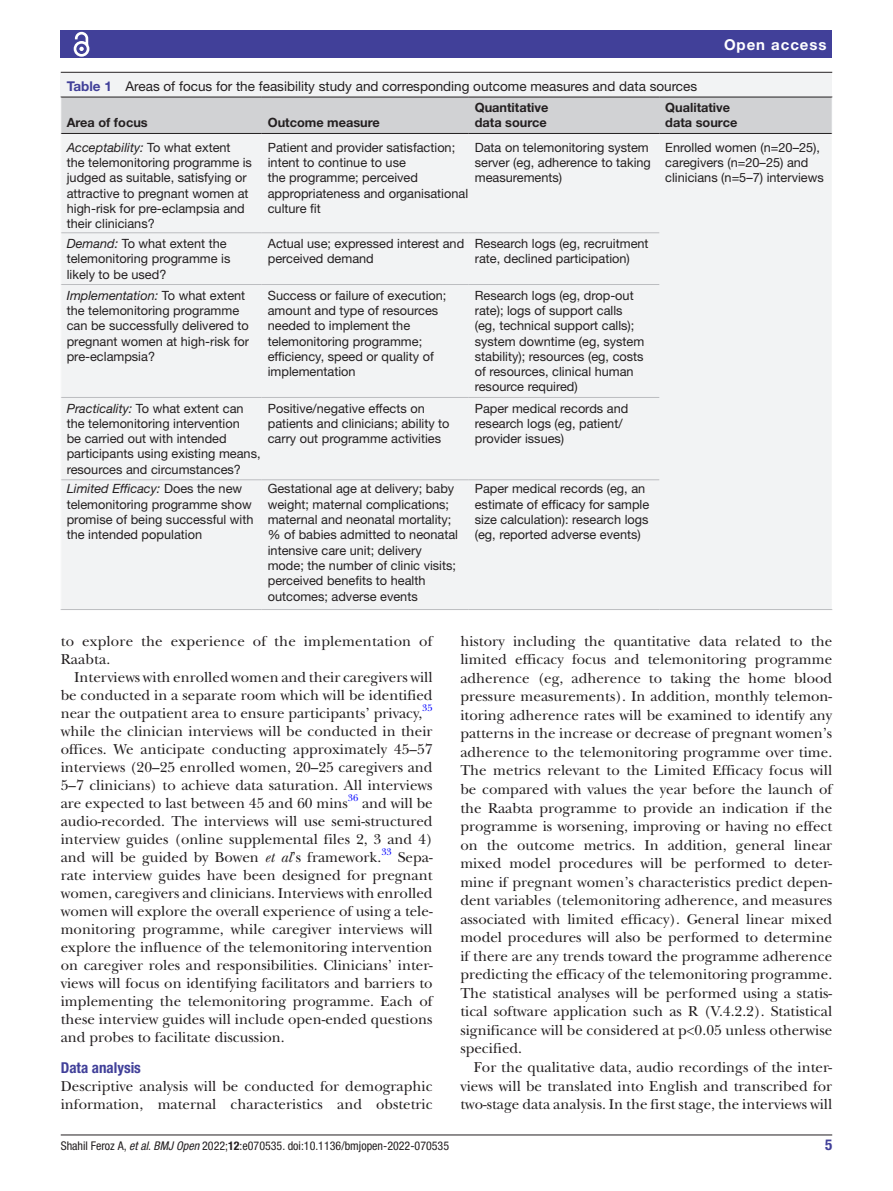
<style>
.page{position:relative;width:893px;height:1191px;background:#fff}
.page>*{position:absolute;margin:0;border:0;box-sizing:border-box;transform-origin:0 0}
.t1{font:15px/18.5px "New Baskerville";color:#231f20;text-align:justify}
.t2{font:700 condensed 15px "Helvetica Neue LT Std";color:#414099}
.t3{font:700 15px "Helvetica Neue LT Std";letter-spacing:.065em;color:#fff}
.t4{font:13.5px "Helvetica Neue LT Std";color:#231f20}
.t5{font:12.75px/15.3px "Helvetica Neue LT Std";color:#231f20}
.t6{font:700 12.75px/15.3px "Helvetica Neue LT Std";color:#231f20}
.t7{font:condensed 12px "Helvetica Neue LT Std";color:#231f20}
.t8{font:9.9px "New Baskerville";color:#00f}
.s1{font-weight:700;color:#414099}
.s2{font-style:italic}
.s3{font-weight:700}
</style>
<div class="page">
<hr style="left:61px;top:1134px;width:771px;height:1px;background:#231f20">
<div style="left:61px;top:31px;width:771px;height:27px;background:#414099"></div>
<svg style="left:73px;top:31px;width:17px;height:26px"></svg>
<div style="left:61px;top:73px;width:771px;height:537px;background:#f2f3f4"></div>
<hr style="left:61px;top:72px;width:771px;height:1px;background:#231f20">
<div style="left:61px;top:98px;width:771px;height:35px;background:#d1d2d4"></div>
<hr style="left:61px;top:97px;width:201px;height:1px;background:#231f20">
<hr style="left:61px;top:133px;width:201px;height:1px;background:#231f20">
<hr style="left:262px;top:97px;width:207px;height:1px;background:#231f20">
<hr style="left:262px;top:133px;width:207px;height:1px;background:#231f20">
<hr style="left:469px;top:97px;width:190px;height:1px;background:#231f20">
<hr style="left:469px;top:133px;width:190px;height:1px;background:#231f20">
<hr style="left:659px;top:97px;width:173px;height:1px;background:#231f20">
<hr style="left:659px;top:133px;width:173px;height:1px;background:#231f20">
<hr style="left:659px;top:609px;width:173px;height:1px;background:#bcbdc0">
<hr style="left:61px;top:232px;width:201px;height:1px;background:#bcbdc0">
<hr style="left:262px;top:232px;width:207px;height:1px;background:#bcbdc0">
<hr style="left:469px;top:232px;width:190px;height:1px;background:#bcbdc0">
<hr style="left:61px;top:284px;width:201px;height:1px;background:#bcbdc0">
<hr style="left:262px;top:284px;width:207px;height:1px;background:#bcbdc0">
<hr style="left:469px;top:284px;width:190px;height:1px;background:#bcbdc0">
<hr style="left:61px;top:397px;width:201px;height:1px;background:#bcbdc0">
<hr style="left:262px;top:397px;width:207px;height:1px;background:#bcbdc0">
<hr style="left:469px;top:397px;width:190px;height:1px;background:#bcbdc0">
<hr style="left:61px;top:479px;width:201px;height:1px;background:#bcbdc0">
<hr style="left:61px;top:609px;width:201px;height:1px;background:#bcbdc0">
<hr style="left:262px;top:479px;width:207px;height:1px;background:#bcbdc0">
<hr style="left:262px;top:609px;width:207px;height:1px;background:#bcbdc0">
<hr style="left:469px;top:479px;width:190px;height:1px;background:#bcbdc0">
<hr style="left:469px;top:609px;width:190px;height:1px;background:#bcbdc0">
<p class="t3" style="left:724px;top:35px;width:104px">Open access</p>
<p class="t4" style="left:67px;top:78px;width:632px"><span class="s1">Table 1</span> Areas of focus for the feasibility study and corresponding outcome measures and data sources</p>
<p class="t6" style="left:67px;top:115px;width:82px">Area of focus</p>
<p class="t6" style="left:268px;top:115px;width:114px">Outcome measure</p>
<p class="t6" style="left:475px;top:100px;width:75px">Quantitative data source</p>
<p class="t6" style="left:665px;top:100px;width:74px">Qualitative data source</p>
<p class="t5" style="left:67px;top:139px;width:187px"><span class="s2">Acceptability:</span> To what extent<br>the telemonitoring programme is judged as suitable, satisfying or attractive to pregnant women at high-risk for pre-eclampsia and their clinicians?</p>
<p class="t5" style="left:268px;top:139px;width:202px">Patient and provider satisfaction; intent to continue to use<br>the programme; perceived appropriateness and organisational culture fit</p>
<p class="t5" style="left:475px;top:139px;width:178px">Data on telemonitoring system server (eg, adherence to taking measurements)</p>
<p class="t5" style="left:665px;top:139px;width:160px">Enrolled women (n=20–25), caregivers (n=20–25) and clinicians (n=5–7) interviews</p>
<p class="t5" style="left:67px;top:235px;width:165px"><span class="s2">Demand:</span> To what extent the telemonitoring programme is likely to be used?</p>
<p class="t5" style="left:268px;top:235px;width:198px">Actual use; expressed interest and perceived demand</p>
<p class="t5" style="left:475px;top:235px;width:175px">Research logs (eg, recruitment rate, declined participation)</p>
<p class="t5" style="left:67px;top:287px;width:184px"><span class="s2">Implementation:</span> To what extent the telemonitoring programme can be successfully delivered to pregnant women at high-risk for pre-eclampsia?</p>
<p class="t5" style="left:268px;top:287px;width:180px">Success or failure of execution; amount and type of resources needed to implement the telemonitoring programme; efficiency, speed or quality of implementation</p>
<p class="t5" style="left:475px;top:287px;width:171px">Research logs (eg, drop-out rate); logs of support calls (eg, technical support calls); system downtime (eg, system stability); resources (eg, costs of resources, clinical human resource required)</p>
<p class="t5" style="left:67px;top:400px;width:195px"><span class="s2">Practicality:</span> To what extent can the telemonitoring intervention<br>be carried out with intended participants using existing means, resources and circumstances?</p>
<p class="t5" style="left:268px;top:400px;width:183px">Positive/negative effects on patients and clinicians; ability to carry out programme activities</p>
<p class="t5" style="left:475px;top:400px;width:155px">Paper medical records and research logs (eg, patient/ provider issues)</p>
<p class="t5" style="left:67px;top:481px;width:188px"><span class="s2">Limited Efficacy:</span> Does the new telemonitoring programme show promise of being successful with the intended population</p>
<p class="t5" style="left:268px;top:481px;width:192px">Gestational age at delivery; baby weight; maternal complications; maternal and neonatal mortality; % of babies admitted to neonatal intensive care unit; delivery mode; the number of clinic visits; perceived benefits to health outcomes; adverse events</p>
<p class="t5" style="left:475px;top:481px;width:176px">Paper medical records (eg, an estimate of efficacy for sample size calculation): research logs (eg, reported adverse events)</p>
<p class="t1" style="left:61px;top:632px;width:373px;line-height:18px">to explore the experience of the implementation of<br>Raabta.</p>
<p class="t1" style="left:61px;top:668px;width:373px;line-height:18px;text-indent:14px">Interviews with enrolled women and their caregivers will be conducted in a separate room which will be identified near the outpatient area to ensure participants’ privacy,</p>
<p class="t8" style="left:422px;top:702px;width:12px">35</p>
<p class="t1" style="left:61px;top:722px;width:373px;line-height:18px">while the clinician interviews will be conducted in their offices. We anticipate conducting approximately 45–57 interviews (20–25 enrolled women, 20–25 caregivers and 5–7 clinicians) to achieve data saturation. All interviews are expected to last between 45 and 60 mins<sup>36</sup> and will be audio-recorded. The interviews will use semi-structured interview guides (online supplemental files 2, 3 and 4) and will be guided by Bowen <span class="s2">et al</span>’s framework.</p>
<p class="t8" style="left:381px;top:846px;width:12px">33</p>
<p class="t1" style="left:61px;top:848px;width:373px;line-height:18px;text-indent:337px">Sepa&shy;rate interview guides have been designed for pregnant women, caregivers and clinicians. Interviews with enrolled women will explore the overall experience of using a tele&shy;monitoring programme, while caregiver interviews will explore the influence of the telemonitoring intervention on caregiver roles and responsibilities. Clinicians’ inter&shy;views will focus on identifying facilitators and barriers to implementing the telemonitoring programme. Each of these interview guides will include open-ended questions and probes to facilitate discussion.</p>
<p class="t2" style="left:61px;top:1059px;width:82px">Data analysis</p>
<p class="t1" style="left:61px;top:1077px;width:373px;line-height:18px">Descriptive analysis will be conducted for demographic information, maternal characteristics and obstetric</p>
<p class="t1" style="left:460px;top:632px;width:373px">history including the quantitative data related to the limited efficacy focus and telemonitoring programme adherence (eg, adherence to taking the home blood pressure measurements). In addition, monthly telemon&shy;itoring adherence rates will be examined to identify any patterns in the increase or decrease of pregnant women’s adherence to the telemonitoring programme over time.<br>The metrics relevant to the Limited Efficacy focus will be compared with values the year before the launch of the Raabta programme to provide an indication if the programme is worsening, improving or having no effect on the outcome metrics. In addition, general linear mixed model procedures will be performed to deter&shy;mine if pregnant women’s characteristics predict depen&shy;dent variables (telemonitoring adherence, and measures associated with limited efficacy). General linear mixed model procedures will also be performed to determine if there are any trends toward the programme adherence predicting the efficacy of the telemonitoring programme.<br>The statistical analyses will be performed using a statis&shy;tical software application such as R (V.4.2.2). Statistical significance will be considered at p&lt;0.05 unless otherwise specified.</p>
<p class="t1" style="left:460px;top:1058px;width:373px;text-indent:14px">For the qualitative data, audio recordings of the inter&shy;views will be translated into English and transcribed for two-stage data analysis. In the first stage, the interviews will</p>
<p class="t7" style="left:61px;top:1138px;width:390px">Shahil Feroz A, <span class="s2">et al</span>. <span class="s2">BMJ Open</span> 2022;<span class="s3">12</span>:e070535. doi:10.1136/bmjopen-2022-070535</p>
<p class="t2" style="left:825px;top:1135px;width:9px">5</p>
</div>
